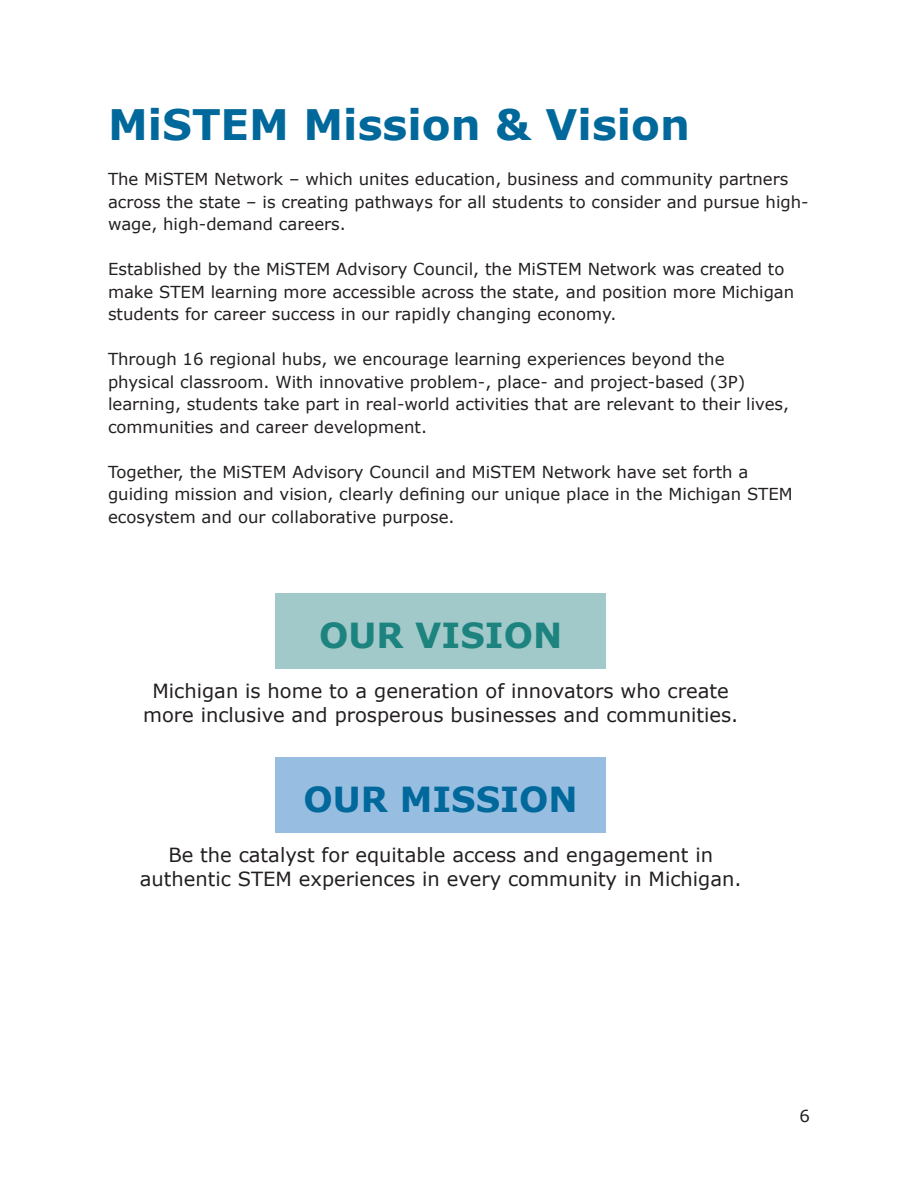
<style>
.page{position:relative;width:918px;height:1188px;background:#fff}
.page>*{position:absolute;margin:0;border:0;box-sizing:border-box;transform-origin:0 0}
.t1{font:700 42px "Verdana";color:#00689b}
.t2{font:700 34.5px "Verdana";color:#00689b}
.t3{font:700 34.5px "Verdana";color:#1c837f}
.t4{font:19.5px/24px "Verdana";color:#231f20;text-align:center}
.t5{font:16.5px/22.5px "Verdana";color:#231f20}
</style>
<div class="page">
<div style="left:276px;top:758px;width:330px;height:75px;background:#97bee0"></div>
<div style="left:276px;top:594px;width:330px;height:75px;background:#a2c9c9"></div>
<h1 class="t1" style="left:108px;top:98px;width:584px">MiSTEM Mission &amp; Vision</h1>
<p class="t5" style="left:108px;top:168px;width:702px">The MiSTEM Network – which unites education, business and community partners across the state – is creating pathways for all students to consider and pursue high&shy;wage, high-demand careers.</p>
<p class="t5" style="left:108px;top:258px;width:688px">Established by the MiSTEM Advisory Council, the MiSTEM Network was created to make STEM learning more accessible across the state, and position more Michigan students for career success in our rapidly changing economy.</p>
<p class="t5" style="left:108px;top:348px;width:683px">Through 16 regional hubs, we encourage learning experiences beyond the physical classroom. With innovative problem-, place- and project-based (3P) learning, students take part in real-world activities that are relevant to their lives, communities and career development.</p>
<p class="t5" style="left:108px;top:461px;width:686px">Together, the MiSTEM Advisory Council and MiSTEM Network have set forth a guiding mission and vision, clearly defining our unique place in the Michigan STEM ecosystem and our collaborative purpose.</p>
<h2 class="t3" style="left:319px;top:613px;width:245px">OUR VISION</h2>
<p class="t4" style="left:143px;top:680px;width:597px">Michigan is home to a generation of innovators who create more inclusive and prosperous businesses and communities.</p>
<h2 class="t2" style="left:304px;top:777px;width:276px">OUR MISSION</h2>
<p class="t4" style="left:140px;top:843px;width:603px">Be the catalyst for equitable access and engagement in authentic STEM experiences in every community in Michigan.</p>
<p class="t5" style="left:800px;top:1105px;width:12px">6</p>
</div>
